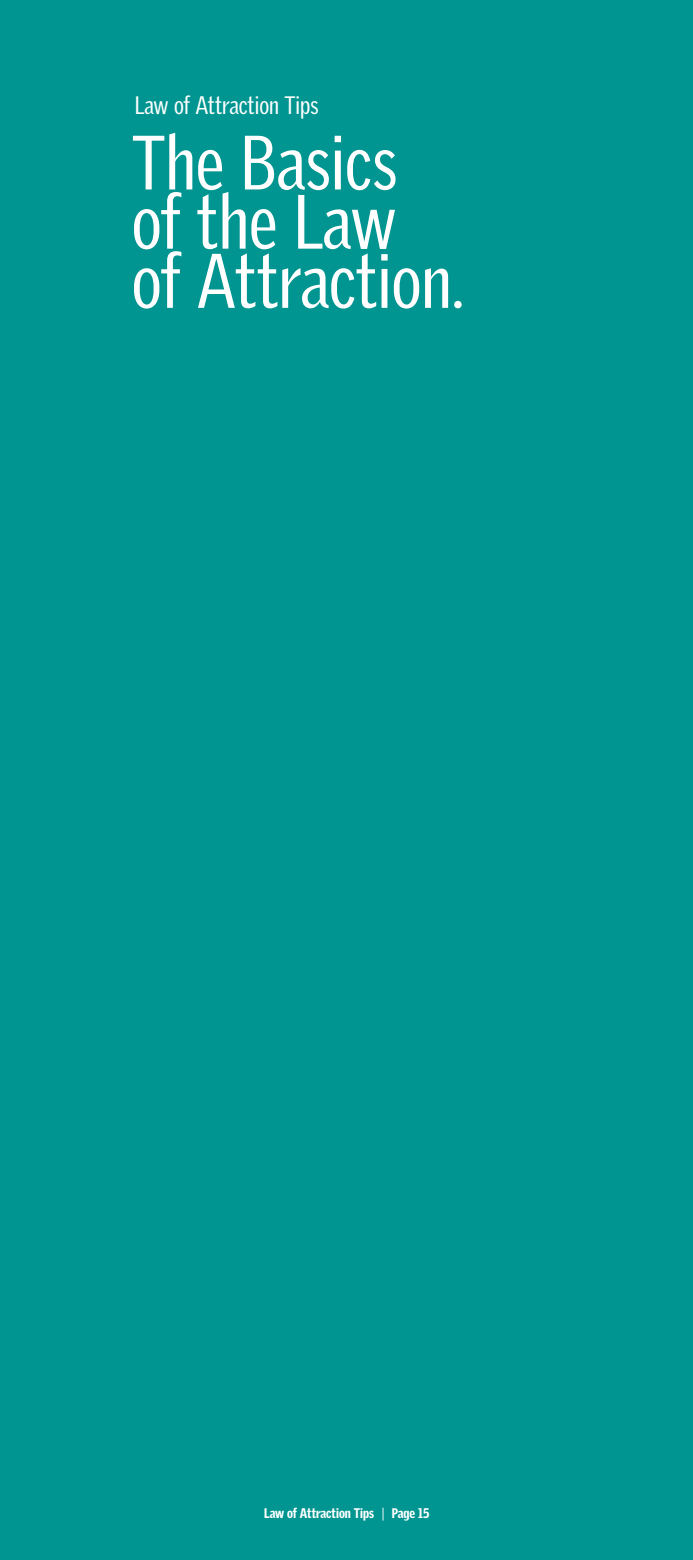
<style>
.page{position:relative;width:693px;height:1560px;background:#fff}
.page>*{position:absolute;margin:0;border:0;box-sizing:border-box;transform-origin:0 0}
.t1{font:74.55px/59.1px "Griffith Gothic Cond";color:#fff}
.t2{font:24.5px "Griffith Gothic Cond";color:#fff}
.t3{font:900 13.65px "Griffith Gothic Cond";letter-spacing:-.005em;color:#fff}
.s1{font-weight:400}
</style>
<div class="page">
<div style="left:0;top:0;width:693px;height:1559px;background:#009590"></div>
<p class="t2" style="left:135px;top:91px;width:185px">Law of Attraction Tips</p>
<p class="t1" style="left:132px;top:134px;width:333px">The Basics of the Law of Attraction.</p>
<p class="t3" style="left:264px;top:1504px;width:166px">Law of Attraction Tips <span class="s1">|</span> Page 15</p>
</div>
